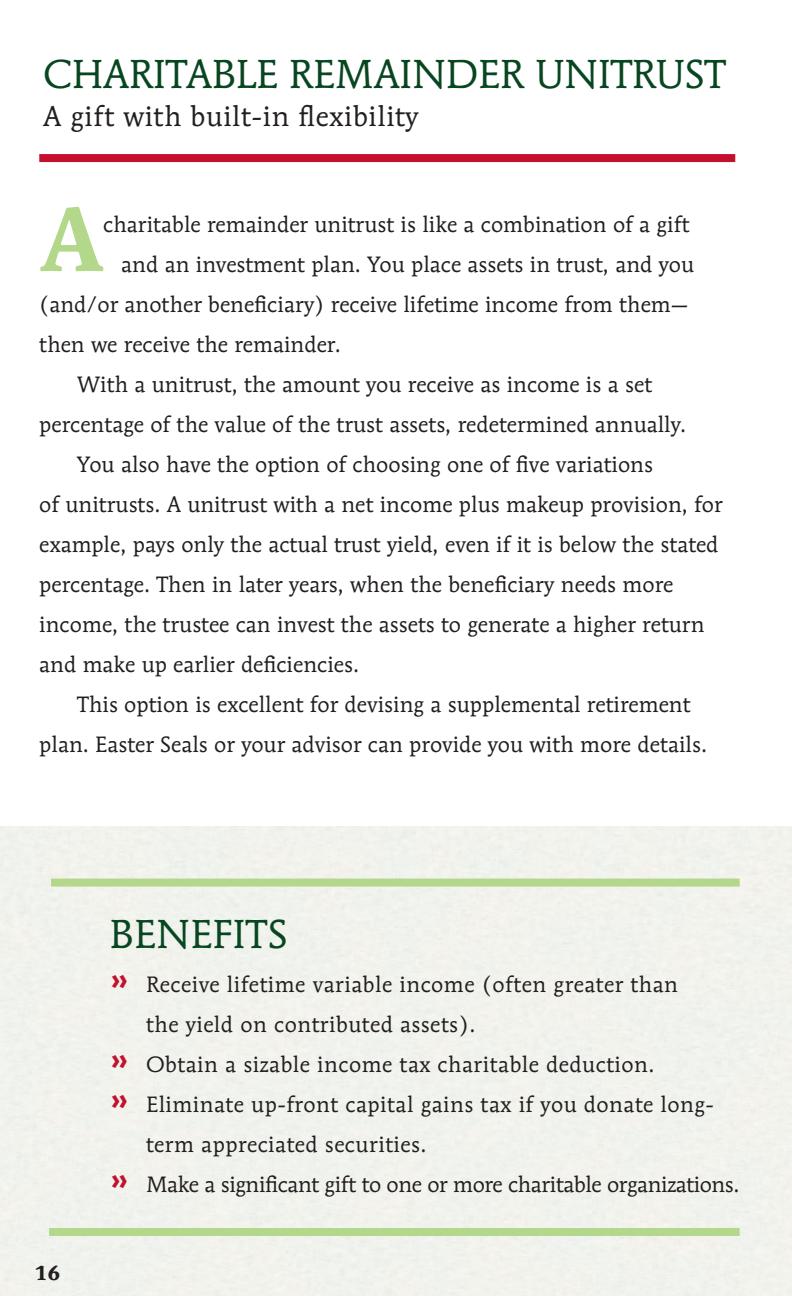
<style>
.page{position:relative;width:792px;height:1296px;background:#fff}
.page>*{position:absolute;margin:0;border:0;box-sizing:border-box;transform-origin:0 0}
.t1{font:700 90px "Mendoza Roman Std";color:#b3d78b}
.t2{font:40px "Mendoza Roman Std";letter-spacing:-.01em;color:#084621}
.t3{font:28px "Mendoza Roman Std";letter-spacing:.02em;color:#231f20}
.t4{font:22px "Mendoza Roman Std";color:#231f20}
.t5{font:22px "Mendoza Roman Std";letter-spacing:.02em;color:#231f20}
.t6{font:22px "Mendoza Roman Std";letter-spacing:-.02em;color:#231f20}
.t7{font:700 20px "Mendoza Roman Std";color:#231f20}
.s1{font-family:"The Sans";font-weight:700;font-size:34px;color:#c3102f}
</style>
<div class="page">
<img style="left:791px;top:826px;width:1px;height:124px">
<div style="left:39px;top:154px;width:696px;height:8px;background:#c3102f"></div>
<div style="left:51px;top:879px;width:689px;height:8px;background:#b3d78b"></div>
<div style="left:49px;top:1228px;width:691px;height:8px;background:#b3d78b"></div>
<h2 class="t2" style="left:43px;top:50px;width:684px">CHARITABLE REMAINDER UNITRUST</h2>
<p class="t3" style="left:43px;top:99px;width:377px">A gift with built-in flexibility</p>
<h1 class="t1" style="left:39px;top:183px;width:66px">A</h1>
<p class="t4" style="left:103px;top:211px;width:588px">charitable remainder unitrust is like a combination of a gift</p>
<p class="t4" style="left:121px;top:251px;width:574px">and an investment plan. You place assets in trust, and you</p>
<p class="t4" style="left:39px;top:291px;width:651px">(and/or another beneficiary) receive lifetime income from them—</p>
<p class="t4" style="left:39px;top:331px;width:303px">then we receive the remainder.</p>
<p class="t4" style="left:77px;top:371px;width:576px">With a unitrust, the amount you receive as income is a set</p>
<p class="t4" style="left:39px;top:411px;width:648px">percentage of the value of the trust assets, redetermined annually.</p>
<p class="t4" style="left:77px;top:451px;width:577px">You also have the option of choosing one of five variations</p>
<p class="t4" style="left:39px;top:491px;width:685px">of unitrusts. A unitrust with a net income plus makeup provision, for</p>
<p class="t4" style="left:39px;top:531px;width:681px">example, pays only the actual trust yield, even if it is below the stated</p>
<p class="t4" style="left:39px;top:571px;width:636px">percentage. Then in later years, when the beneficiary needs more</p>
<p class="t4" style="left:39px;top:611px;width:667px">income, the trustee can invest the assets to generate a higher return</p>
<p class="t4" style="left:39px;top:651px;width:321px">and make up earlier deficiencies.</p>
<p class="t4" style="left:77px;top:691px;width:615px">This option is excellent for devising a supplemental retirement</p>
<p class="t4" style="left:39px;top:731px;width:669px">plan. Easter Seals or your advisor can provide you with more details.</p>
<h2 class="t2" style="left:110px;top:909px;width:180px">BENEFITS</h2>
<p class="t7" style="left:34px;top:1261px;width:27px">16</p>
<p class="t5" style="left:110px;top:971px;width:570px"><span class="s1">»</span> Receive lifetime variable income (often greater than</p>
<p class="t5" style="left:146px;top:1011px;width:331px">the yield on contributed assets).</p>
<p class="t5" style="left:110px;top:1051px;width:546px"><span class="s1">»</span> Obtain a sizable income tax charitable deduction.</p>
<p class="t5" style="left:110px;top:1091px;width:606px"><span class="s1">»</span> Eliminate up-front capital gains tax if you donate long-</p>
<p class="t5" style="left:146px;top:1131px;width:282px">term appreciated securities.</p>
<p class="t6" style="left:110px;top:1171px;width:631px"><span class="s1">»</span> Make a significant gift to one or more charitable organizations.</p>
</div>
